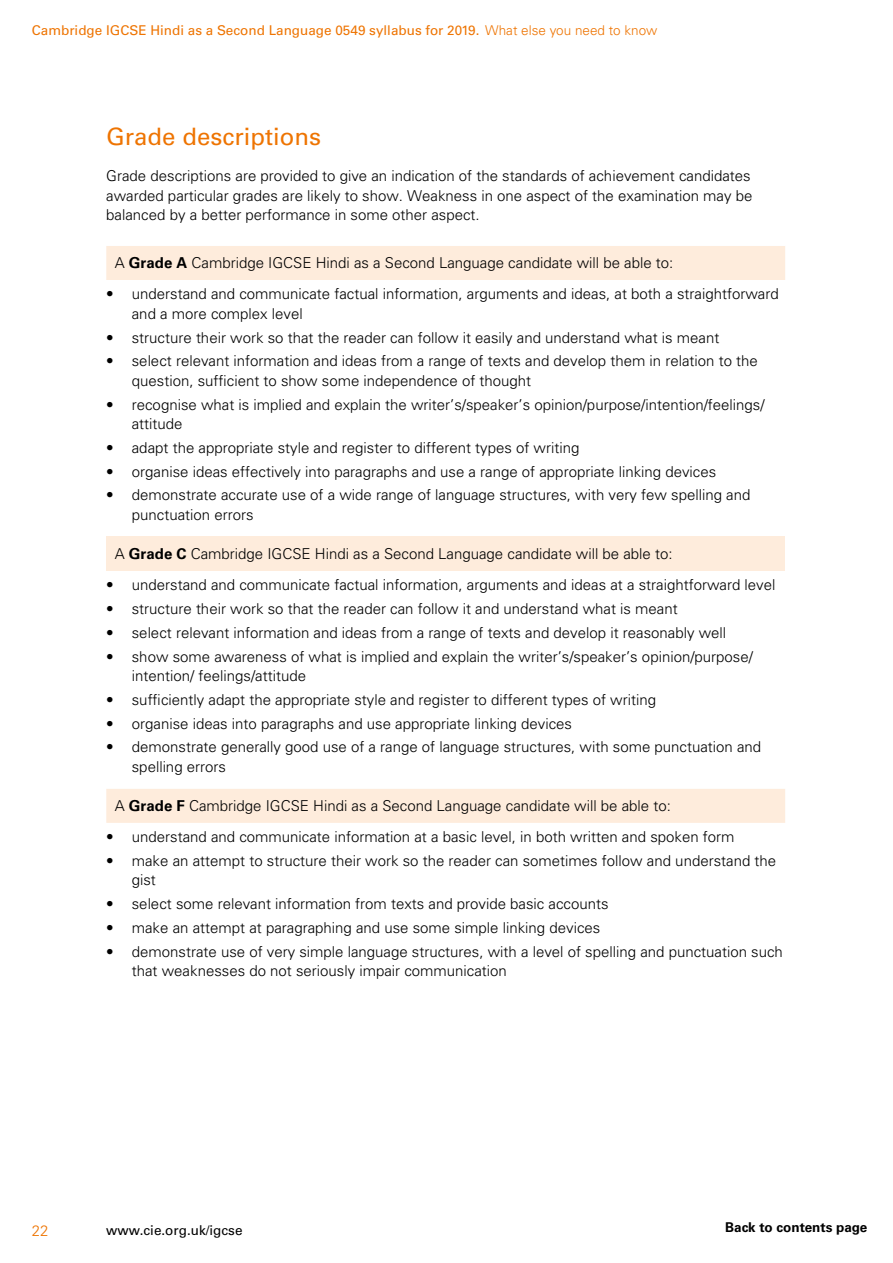
<style>
.page{position:relative;width:893px;height:1263px;background:#fff}
.page>*{position:absolute;margin:0;border:0;box-sizing:border-box;transform-origin:0 0}
.t1{font:24px "Univers LT Std";color:#ee7402}
.t2{font:300 15px/19.5px "Univers LT Std";color:#000}
.t3{font:300 15px "Univers LT Std";color:#ee7402}
.t4{font:13.5px "Univers LT Std";color:#ee7402}
.t5{font:13.5px "Univers LT Std";color:#000}
.t6{font:700 13.5px "Univers LT Std";color:#000}
.s1{font-weight:300}
.s2{font-weight:700}
</style>
<div class="page">
<svg style="left:106px;top:246px;width:679px;height:577px"></svg>
<div style="left:106px;top:537px;width:679px;height:34px;background:#feecdc"></div>
<p class="t4" style="left:32px;top:23px;width:627px">Cambridge IGCSE Hindi as a Second Language 0549 syllabus for 2019. <span class="s1">What else you need to know</span></p>
<h1 class="t1" style="left:106px;top:122px;width:216px">Grade descriptions</h1>
<p class="t2" style="left:106px;top:166px;width:648px;text-align:justify">Grade descriptions are provided to give an indication of the standards of achievement candidates awarded particular grades are likely to show. Weakness in one aspect of the examination may be balanced by a better performance in some other aspect.</p>
<p class="t2" style="left:115px;top:253px;width:560px">A <span class="s2">Grade A</span> Cambridge IGCSE Hindi as a Second Language candidate will be able to:</p>
<p class="t2" style="left:132px;top:284px;width:648px;text-indent:-26px">• understand and communicate factual information, arguments and ideas, at both a straightforward and a more complex level</p>
<p class="t2" style="left:106px;top:328px;width:615px">• structure their work so that the reader can follow it easily and understand what is meant</p>
<p class="t2" style="left:132px;top:351px;width:628px;text-indent:-26px">• select relevant information and ideas from a range of texts and develop them in relation to the question, sufficient to show some independence of thought</p>
<p class="t2" style="left:132px;top:395px;width:634px;text-indent:-26px">• recognise what is implied and explain the writer’s/speaker’s opinion/purpose/intention/feelings/ attitude</p>
<p class="t2" style="left:106px;top:438px;width:475px">• adapt the appropriate style and register to different types of writing</p>
<p class="t2" style="left:106px;top:461px;width:611px">• organise ideas effectively into paragraphs and use a range of appropriate linking devices</p>
<p class="t2" style="left:132px;top:485px;width:620px;text-indent:-26px">• demonstrate accurate use of a wide range of language structures, with very few spelling and punctuation errors</p>
<p class="t2" style="left:115px;top:544px;width:559px">A <span class="s2">Grade C</span> Cambridge IGCSE Hindi as a Second Language candidate will be able to:</p>
<p class="t2" style="left:106px;top:575px;width:670px">• understand and communicate factual information, arguments and ideas at a straightforward level</p>
<p class="t2" style="left:106px;top:599px;width:573px">• structure their work so that the reader can follow it and understand what is meant</p>
<p class="t2" style="left:106px;top:623px;width:621px">• select relevant information and ideas from a range of texts and develop it reasonably well</p>
<p class="t2" style="left:132px;top:646px;width:623px;text-indent:-26px">• show some awareness of what is implied and explain the writer’s/speaker’s opinion/purpose/ intention/ feelings/attitude</p>
<p class="t2" style="left:106px;top:690px;width:551px">• sufficiently adapt the appropriate style and register to different types of writing</p>
<p class="t2" style="left:106px;top:713px;width:467px">• organise ideas into paragraphs and use appropriate linking devices</p>
<p class="t2" style="left:132px;top:737px;width:631px;text-indent:-26px">• demonstrate generally good use of a range of language structures, with some punctuation and spelling errors</p>
<p class="t2" style="left:115px;top:796px;width:558px">A <span class="s2">Grade F</span> Cambridge IGCSE Hindi as a Second Language candidate will be able to:</p>
<p class="t2" style="left:106px;top:827px;width:630px">• understand and communicate information at a basic level, in both written and spoken form</p>
<p class="t2" style="left:132px;top:851px;width:646px;text-indent:-26px">• make an attempt to structure their work so the reader can sometimes follow and understand the gist</p>
<p class="t2" style="left:106px;top:894px;width:504px">• select some relevant information from texts and provide basic accounts</p>
<p class="t2" style="left:106px;top:918px;width:495px">• make an attempt at paragraphing and use some simple linking devices</p>
<p class="t2" style="left:132px;top:941px;width:653px;text-indent:-26px">• demonstrate use of very simple language structures, with a level of spelling and punctuation such that weaknesses do not seriously impair communication</p>
<p class="t3" style="left:32px;top:1221px;width:18px">22</p>
<p class="t5" style="left:106px;top:1222px;width:138px">www.cie.org.uk/igcse</p>
<p class="t6" style="left:725px;top:1219px;width:144px">Back to contents page</p>
</div>
